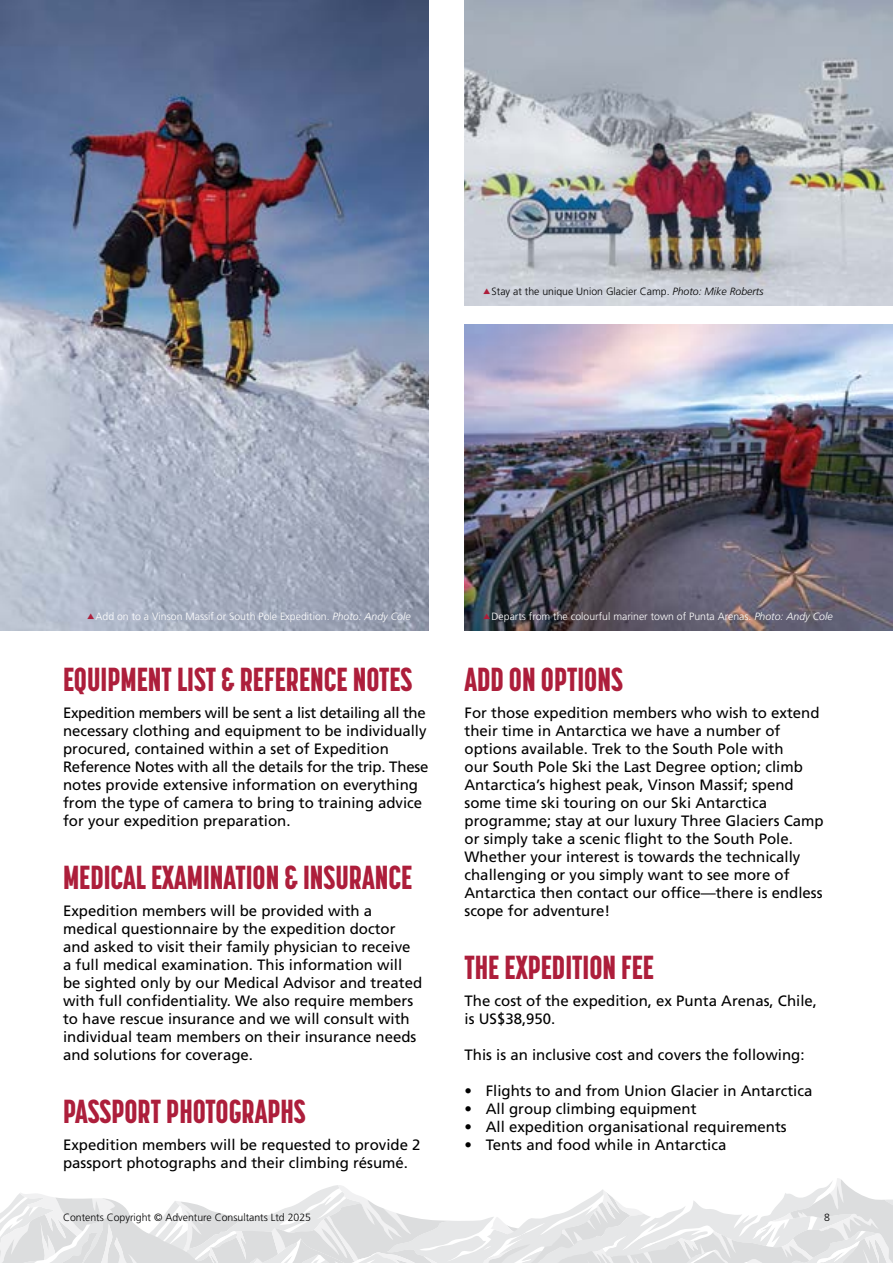
<style>
.page{position:relative;width:893px;height:1263px;background:#fff}
.page>*{position:absolute;margin:0;border:0;box-sizing:border-box;transform-origin:0 0}
.t1{font:800 33px "Korolev Compressed";color:#ad1e3b}
.t2{font:15px/18px "Frutiger LT Std";color:#000}
.t3{font:300 10.5px "Frutiger LT Std";color:#fff}
.t4{font:300 10.5px "Frutiger LT Std";color:#000}
.s1{font-style:italic}
</style>
<div class="page">
<svg style="left:0;top:1178px;width:893px;height:85px"></svg>
<img style="left:0;top:0;width:428px;height:630px">
<img style="left:464px;top:0;width:429px;height:305px">
<img style="left:464px;top:324px;width:429px;height:306px">
<svg style="left:88px;top:613px;width:6px;height:6px"></svg>
<svg style="left:484px;top:613px;width:6px;height:6px"></svg>
<svg style="left:484px;top:288px;width:6px;height:6px"></svg>
<p class="t4" style="left:492px;top:286px;width:273px">Stay at the unique Union Glacier Camp. <span class="s1">Photo: Mike Roberts</span></p>
<p class="t3" style="left:96px;top:611px;width:317px">Add on to a Vinson Massif or South Pole Expedition. <span class="s1">Photo: Andy Cole</span></p>
<p class="t3" style="left:492px;top:611px;width:342px">Departs from the colourful mariner town of Punta Arenas. <span class="s1">Photo: Andy Cole</span></p>
<h1 class="t1" style="left:63px;top:660px;width:351px">EQUIPMENT LIST &amp; REFERENCE NOTES</h1>
<p class="t2" style="left:63px;top:704px;width:367px">Expedition members will be sent a list detailing all the necessary clothing and equipment to be individually procured, contained within a set of Expedition Reference Notes with all the details for the trip. These notes provide extensive information on everything from the type of camera to bring to training advice for your expedition preparation.</p>
<h1 class="t1" style="left:63px;top:858px;width:351px">MEDICAL EXAMINATION &amp; INSURANCE</h1>
<p class="t2" style="left:63px;top:902px;width:361px">Expedition members will be provided with a medical questionnaire by the expedition doctor and asked to visit their family physician to receive a full medical examination. This information will be sighted only by our Medical Advisor and treated with full confidentiality. We also require members to have rescue insurance and we will consult with individual team members on their insurance needs and solutions for coverage.</p>
<h1 class="t1" style="left:63px;top:1092px;width:244px">PASSPORT PHOTOGRAPHS</h1>
<p class="t2" style="left:63px;top:1136px;width:359px">Expedition members will be requested to provide 2 passport photographs and their climbing résumé.</p>
<h1 class="t1" style="left:464px;top:660px;width:160px">ADD ON OPTIONS</h1>
<p class="t2" style="left:464px;top:704px;width:361px">For those expedition members who wish to extend their time in Antarctica we have a number of options available. Trek to the South Pole with<br>our South Pole Ski the Last Degree option; climb Antarctica’s highest peak, Vinson Massif; spend some time ski touring on our Ski Antarctica programme; stay at our luxury Three Glaciers Camp or simply take a scenic flight to the South Pole.<br>Whether your interest is towards the technically challenging or you simply want to see more of Antarctica then contact our office—there is endless scope for adventure!</p>
<h1 class="t1" style="left:464px;top:948px;width:191px">THE EXPEDITION FEE</h1>
<p class="t2" style="left:464px;top:992px;width:354px">The cost of the expedition, ex Punta Arenas, Chile, is US$38,950.</p>
<p class="t2" style="left:464px;top:1046px;width:342px">This is an inclusive cost and covers the following:</p>
<p class="t2" style="left:464px;top:1082px;width:349px">• Flights to and from Union Glacier in Antarctica</p>
<p class="t2" style="left:464px;top:1100px;width:234px">• All group climbing equipment</p>
<p class="t2" style="left:464px;top:1118px;width:324px">• All expedition organisational requirements</p>
<p class="t2" style="left:464px;top:1136px;width:263px">• Tents and food while in Antarctica</p>
<p class="t4" style="left:63px;top:1211px;width:250px">Contents Copyright © Adventure Consultants Ltd 2025</p>
<p class="t4" style="left:824px;top:1211px;width:7px">8</p>
</div>
